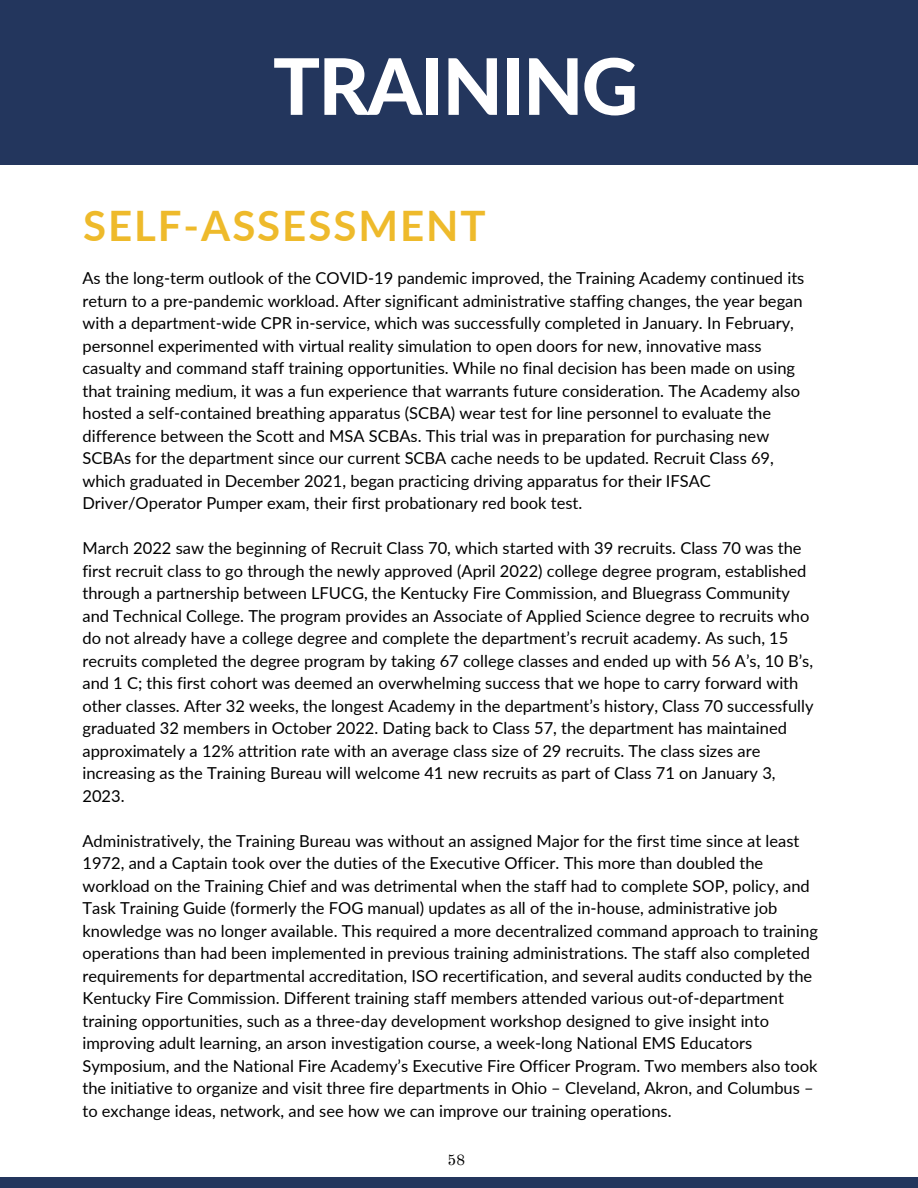
<style>
.page{position:relative;width:918px;height:1188px;background:#fff}
.page>*{position:absolute;margin:0;border:0;box-sizing:border-box;transform-origin:0 0}
.t1{font:800 78px "Lato";letter-spacing:-.02em;color:#fff}
.t2{font:700 42px "Lato";letter-spacing:.045em;color:#eeba2b}
.t3{font:16.5px/22.5px "Lato";color:#000}
.t4{font:15px "Old Standard";color:#000}
</style>
<div class="page">
<div style="left:0;top:0;width:918px;height:164px;background:#23365d"></div>
<div style="left:0;top:1177px;width:918px;height:11px;background:#23365d"></div>
<p class="t1" style="left:273px;top:38px;width:367px">TRAINING</p>
<p class="t2" style="left:83px;top:200px;width:404px">SELF-ASSESSMENT</p>
<p class="t3" style="left:82px;top:266px;width:723px">As the long-term outlook of the COVID-19 pandemic improved, the Training Academy continued its return to a pre-pandemic workload. After significant administrative staffing changes, the year began with a department-wide CPR in-service, which was successfully completed in January. In February, personnel experimented with virtual reality simulation to open doors for new, innovative mass casualty and command staff training opportunities. While no final decision has been made on using that training medium, it was a fun experience that warrants future consideration. The Academy also hosted a self-contained breathing apparatus (SCBA) wear test for line personnel to evaluate the difference between the Scott and MSA SCBAs. This trial was in preparation for purchasing new SCBAs for the department since our current SCBA cache needs to be updated. Recruit Class 69, which graduated in December 2021, began practicing driving apparatus for their IFSAC Driver/Operator Pumper exam, their first probationary red book test.</p>
<p class="t3" style="left:82px;top:536px;width:733px">March 2022 saw the beginning of Recruit Class 70, which started with 39 recruits. Class 70 was the first recruit class to go through the newly approved (April 2022) college degree program, established through a partnership between LFUCG, the Kentucky Fire Commission, and Bluegrass Community and Technical College. The program provides an Associate of Applied Science degree to recruits who do not already have a college degree and complete the department’s recruit academy. As such, 15 recruits completed the degree program by taking 67 college classes and ended up with 56 A’s, 10 B’s, and 1 C; this first cohort was deemed an overwhelming success that we hope to carry forward with other classes. After 32 weeks, the longest Academy in the department’s history, Class 70 successfully graduated 32 members in October 2022. Dating back to Class 57, the department has maintained approximately a 12% attrition rate with an average class size of 29 recruits. The class sizes are increasing as the Training Bureau will welcome 41 new recruits as part of Class 71 on January 3, 2023.</p>
<p class="t3" style="left:82px;top:829px;width:737px">Administratively, the Training Bureau was without an assigned Major for the first time since at least 1972, and a Captain took over the duties of the Executive Officer. This more than doubled the workload on the Training Chief and was detrimental when the staff had to complete SOP, policy, and Task Training Guide (formerly the FOG manual) updates as all of the in-house, administrative job knowledge was no longer available. This required a more decentralized command approach to training operations than had been implemented in previous training administrations. The staff also completed requirements for departmental accreditation, ISO recertification, and several audits conducted by the Kentucky Fire Commission. Different training staff members attended various out-of-department training opportunities, such as a three-day development workshop designed to give insight into improving adult learning, an arson investigation course, a week-long National EMS Educators Symposium, and the National Fire Academy’s Executive Fire Officer Program. Two members also took the initiative to organize and visit three fire departments in Ohio – Cleveland, Akron, and Columbus – to exchange ideas, network, and see how we can improve our training operations.</p>
<p class="t4" style="left:448px;top:1151px;width:19px">58</p>
</div>
